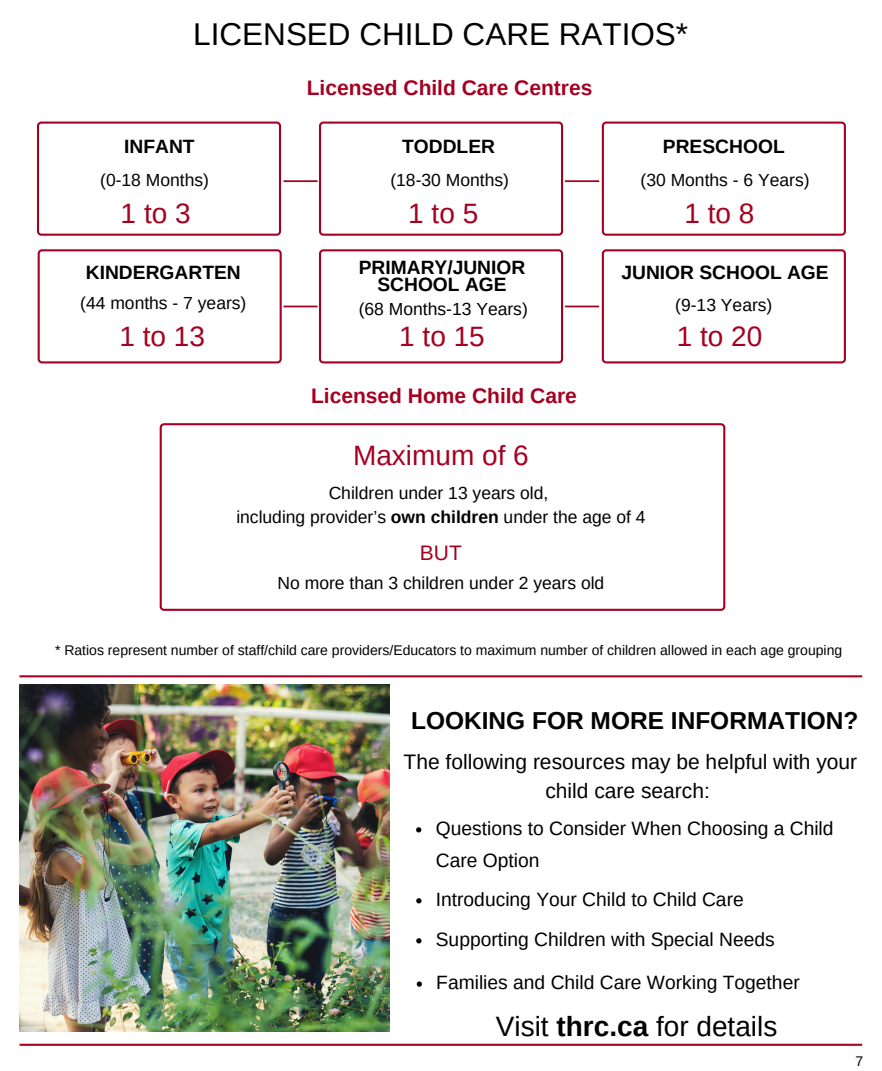
<style>
.page{position:relative;width:882px;height:1071px;background:#fff}
.page>*{position:absolute;margin:0;border:0;box-sizing:border-box;transform-origin:0 0}
.t1{font:31.5px "Arimo";color:#000}
.t2{font:28px "Arimo";color:#a50021}
.t3{font:28px "Arimo";color:#000}
.t4{font:700 24.5px "Arimo";color:#000}
.t5{font:21px/28.9px "Arimo";color:#000;text-align:center}
.t6{font:700 21px "Arimo";color:#a50021}
.t7{font:21px "Arimo";color:#a50021}
.t8{font:19.25px/31.5px "Arimo";color:#000}
.t9{font:700 19.25px/17.2px "Arimo";color:#000;text-align:center}
.t10{font:17.5px "Arimo";color:#000}
.t11{font:14px "Arimo";color:#000}
.s1{font-weight:700}
</style>
<div class="page">
<img style="left:20px;top:685px;width:370px;height:346px">
<svg style="left:20px;top:675px;width:842px;height:2px;background:#b22541"></svg>
<svg style="left:20px;top:1044px;width:842px;height:2px;background:#ac1533"></svg>
<svg style="left:416px;top:827px;width:5px;height:6px"></svg>
<svg style="left:160px;top:423px;width:565px;height:188px"></svg>
<svg style="left:37px;top:122px;width:809px;height:114px"></svg>
<svg style="left:38px;top:249px;width:808px;height:114px"></svg>
<svg style="left:416px;top:898px;width:5px;height:5px"></svg>
<svg style="left:416px;top:938px;width:5px;height:5px"></svg>
<svg style="left:417px;top:981px;width:5px;height:6px"></svg>
<p class="t1" style="left:193px;top:17px;width:496px">LICENSED CHILD CARE RATIOS*</p>
<p class="t9" style="left:124px;top:138px;width:72px">INFANT</p>
<p class="t10" style="left:100px;top:170px;width:110px">(0-18 Months)</p>
<p class="t2" style="left:121px;top:198px;width:72px">1to3</p>
<p class="t9" style="left:86px;top:264px;width:156px">KINDERGARTEN</p>
<p class="t10" style="left:80px;top:293px;width:168px">(44 months - 7 years)</p>
<p class="t2" style="left:119px;top:320px;width:87px">1 to 13</p>
<p class="t6" style="left:307px;top:75px;width:287px">Licensed Child Care Centres</p>
<p class="t9" style="left:402px;top:138px;width:94px">TODDLER</p>
<p class="t10" style="left:390px;top:170px;width:120px">(18-30 Months)</p>
<p class="t2" style="left:408px;top:198px;width:72px">1to5</p>
<p class="t9" style="left:663px;top:138px;width:123px">PRESCHOOL</p>
<p class="t10" style="left:641px;top:170px;width:171px">(30 Months - 6 Years)</p>
<p class="t2" style="left:684px;top:198px;width:72px">1to8</p>
<p class="t9" style="left:359px;top:259px;width:168px">PRIMARY/JUNIOR<br>SCHOOL AGE</p>
<p class="t9" style="left:621px;top:264px;width:209px">JUNIOR SCHOOL AGE</p>
<p class="t10" style="left:359px;top:300px;width:171px">(68 Months-13 Years)</p>
<p class="t2" style="left:399px;top:320px;width:87px">1 to 15</p>
<p class="t6" style="left:311px;top:384px;width:267px">Licensed Home Child Care</p>
<p class="t2" style="left:353px;top:439px;width:177px">Maximum of 6</p>
<p class="t10" style="left:675px;top:296px;width:99px">(9-13 Years)</p>
<p class="t2" style="left:677px;top:320px;width:87px">1 to 20</p>
<p class="t10" style="left:329px;top:483px;width:221px">Children under 13 years old,</p>
<p class="t10" style="left:236px;top:507px;width:411px">including provider’s <span class="s1">own children</span> under the age of 4</p>
<p class="t7" style="left:420px;top:541px;width:43px">BUT</p>
<p class="t10" style="left:278px;top:573px;width:328px">No more than 3 children under 2 years old</p>
<p class="t11" style="left:55px;top:642px;width:789px">* Ratios represent number of staff/child care providers/Educators to maximum number of children allowed in each age grouping</p>
<p class="t4" style="left:411px;top:706px;width:449px">LOOKING FOR MORE INFORMATION?</p>
<p class="t5" style="left:404px;top:747px;width:455px">The following resources may be helpful with your child care search:</p>
<p class="t8" style="left:436px;top:813px;width:399px">Questions to Consider When Choosing a Child<br>Care Option</p>
<p class="t8" style="left:436px;top:884px;width:309px">Introducing Your Child to Child Care</p>
<p class="t8" style="left:436px;top:924px;width:340px">Supporting Children with Special Needs</p>
<p class="t8" style="left:436px;top:967px;width:365px">Families and Child Care Working Together</p>
<p class="t3" style="left:496px;top:1011px;width:283px">Visit <span class="s1">thrc.ca</span> for details</p>
<p class="t11" style="left:856px;top:1054px;width:9px">7</p>
</div>
